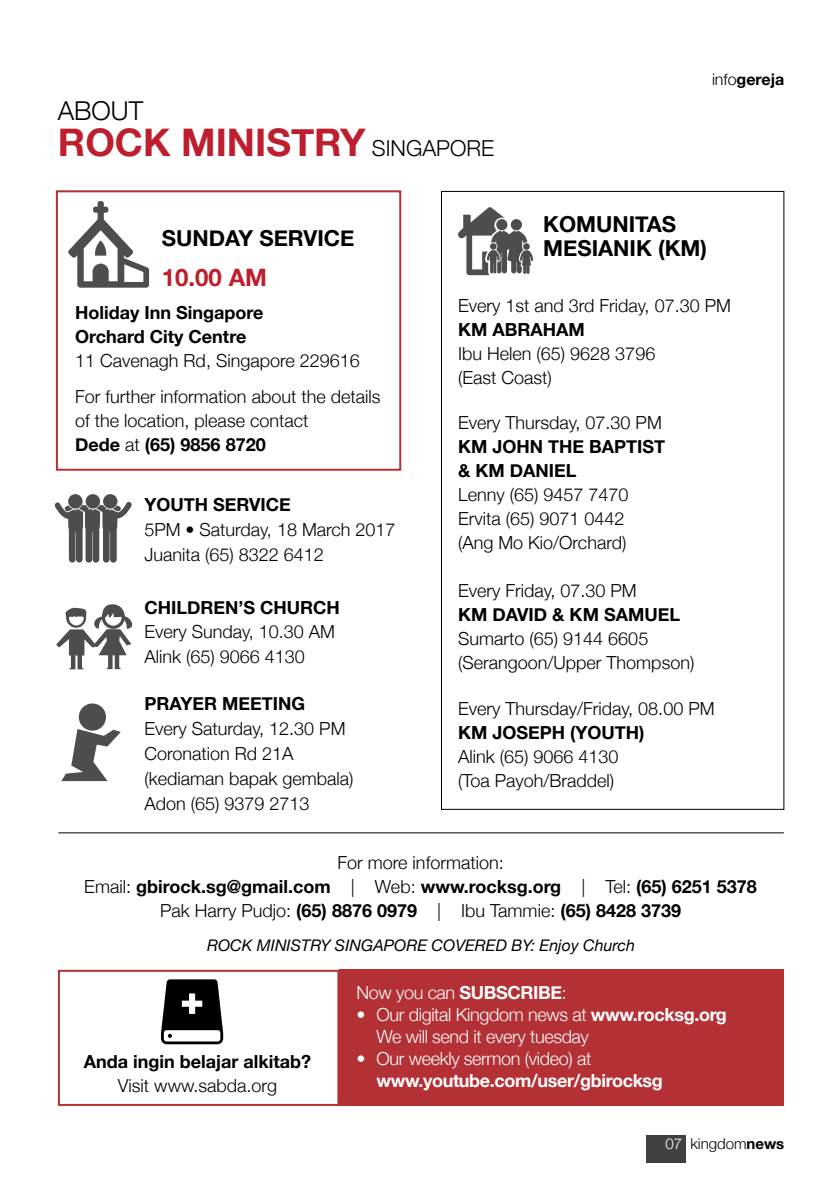
<style>
.page{position:relative;width:840px;height:1191px;background:#fff}
.page>*{position:absolute;margin:0;border:0;box-sizing:border-box;transform-origin:0 0}
.t1{font:700 38px "Helvetica Neue";color:#be1e2d}
.t2{font:300 26px "Helvetica Neue";color:#000}
.t3{font:700 24px "Helvetica Neue";color:#be1e2d}
.t4{font:700 22px/24px "Helvetica Neue";color:#000}
.t5{font:300 22px "Helvetica Neue";color:#000}
.t6{font:300 18px/24px "Helvetica Neue";color:#000}
.t7{font:700 18px/24px "Helvetica Neue";color:#000}
.t8{font:300 18px/22px "Helvetica Neue";letter-spacing:-.02em;color:#fff}
.t9{font:700 18px "Helvetica Neue";letter-spacing:-.02em;color:#fff}
.t10{font:italic 16px "Helvetica Neue";color:#000}
.t11{font:700 16px "Helvetica Neue";color:#000}
.t12{font:300 15px "Helvetica Neue";color:#000}
.s1{font-weight:300;font-size:22px;color:#000}
.s2{font-weight:300}
.s3{font-weight:700}
.s4{color:#fff}
</style>
<div class="page">
<div style="left:56px;top:190px;width:345px;height:281px;border:2px solid #b33035"></div>
<div style="left:645px;top:1135px;width:40px;height:27px;background:#414042"></div>
<div style="left:79px;top:703px;width:27px;height:27px;background:#4d4d4d;border-radius:50%"></div>
<svg style="left:61px;top:729px;width:60px;height:52px"></svg>
<svg style="left:68px;top:201px;width:81px;height:87px"></svg>
<svg style="left:458px;top:207px;width:74px;height:68px"></svg>
<div style="left:86px;top:494px;width:14px;height:14px;background:#4d4d4d;border-radius:50%"></div>
<svg style="left:68px;top:494px;width:15px;height:14px"></svg>
<div style="left:103px;top:494px;width:14px;height:14px;background:#4d4d4d;border-radius:50%"></div>
<svg style="left:55px;top:501px;width:77px;height:61px"></svg>
<svg style="left:56px;top:604px;width:77px;height:65px"></svg>
<hr style="left:58px;top:832px;width:725px;height:1px;background:#000">
<div style="left:58px;top:969px;width:281px;height:137px;border:2px solid #b33035"></div>
<div style="left:339px;top:969px;width:445px;height:137px;background:#b33035"></div>
<svg style="left:161px;top:979px;width:62px;height:65px"></svg>
<h2 class="t2" style="left:58px;top:90px;width:87px">ABOUT</h2>
<h1 class="t1" style="left:58px;top:112px;width:327px">ROCK MINISTRY <span class="s1">SING</span></h1>
<p class="t5" style="left:422px;top:130px;width:71px">APORE</p>
<p class="t11" style="left:711px;top:67px;width:74px"><span class="s2">info</span>gereja</p>
<p class="t4" style="left:162px;top:227px;width:16px">SUN</p>
<p class="t4" style="left:209px;top:227px;width:66px">DAY SERV</p>
<p class="t4" style="left:317px;top:227px;width:22px">ICE</p>
<h3 class="t3" style="left:162px;top:258px;width:106px">10.00 AM</h3>
<p class="t7" style="left:75px;top:301px;width:190px">Holiday Inn Singapore<br>Orchard City Centre</p>
<p class="t6" style="left:75px;top:341px;width:307px;line-height:36px">11 Cavenagh Rd, Singapore 229616<br>For further information about the details</p>
<p class="t6" style="left:75px;top:407px;width:235px">of the location, please contact<br><span class="s3">Dede</span> at <span class="s3">(65) 9856 8720</span></p>
<p class="t7" style="left:144px;top:493px;width:82px">YOUTH SERV</p>
<p class="t7" style="left:260px;top:493px;width:19px">ICE</p>
<p class="t6" style="left:144px;top:515px;width:253px;line-height:25px">5PM • Saturday, 18 March 2017<br>Juanita (65) 8322 6412</p>
<p class="t7" style="left:144px;top:595px;width:69px">CHILDREN</p>
<p class="t7" style="left:238px;top:595px;width:36px">’S CHURCH</p>
<p class="t6" style="left:144px;top:618px;width:190px;line-height:25px">Every Sunday, 10.30 AM<br>Alink (65) 9066 4130</p>
<p class="t7" style="left:144px;top:692px;width:25px">PRAYER</p>
<p class="t7" style="left:222px;top:692px;width:70px">MEETING</p>
<p class="t6" style="left:144px;top:715px;width:211px;line-height:25px">Every Saturday, 12.30 PM<br>Coronation Rd 21A (kediaman bapak gembala)<br>Adon (65) 9379 2713</p>
<p class="t4" style="left:543px;top:212px;width:165px">KOMUN ITAS<br>MESIAN IK (KM)</p>
<p class="t6" style="left:458px;top:292px;width:272px">Every 1st and 3rd Friday, 07.30 PM</p>
<p class="t7" style="left:458px;top:318px;width:73px">KM ABRAHA</p>
<p class="t7" style="left:568px;top:318px;width:18px">M</p>
<p class="t6" style="left:458px;top:340px;width:199px">Ibu Helen (65) 9628 3796 (East Coast)</p>
<p class="t6" style="left:458px;top:409px;width:203px">Every Thursday, 07.30 PM</p>
<p class="t7" style="left:458px;top:435px;width:209px">KM JOHN THE BAPTIST &amp; KM DAN IEL</p>
<p class="t6" style="left:458px;top:481px;width:172px">Lenny (65) 9457 7470<br>Ervita (65) 9071 0442 (Ang Mo Kio/Orchard)</p>
<p class="t6" style="left:458px;top:577px;width:178px">Every Friday, 07.30 PM</p>
<p class="t7" style="left:458px;top:603px;width:223px">KM DAVID &amp; KM SAMUE L</p>
<p class="t6" style="left:458px;top:625px;width:238px">Sumarto (65) 9144 6605 (Serangoon/Upper Thompson)</p>
<p class="t6" style="left:458px;top:695px;width:255px">Every Thursday/Friday, 08.00 PM</p>
<p class="t7" style="left:458px;top:721px;width:188px">KM JOSEPH (YOUTH)</p>
<p class="t6" style="left:458px;top:743px;width:162px">Alink (65) 9066 4130 (Toa Payoh/Braddel)</p>
<p class="t7" style="left:84px;top:851px;width:673px;text-align:center"><span class="s2">For more information:<br>Email:</span> gbirock.sg@gmail.com <span class="s2">| Web:</span> www.rocksg.org <span class="s2">| Tel:</span> (65) 6251 5378<br><span class="s2">Pak Harry Pudjo:</span> (65) 8876 0979 <span class="s2">| Ibu Tammie:</span> (65) 8428 3739</p>
<p class="t10" style="left:207px;top:933px;width:429px">ROCK MINISTRY SINGAPORE COVERED BY: Enjoy Church</p>
<p class="t7" style="left:84px;top:1050px;width:229px">Anda ingin belajar alkitab?</p>
<p class="t6" style="left:118px;top:1072px;width:161px">Visit www.sabda.org</p>
<p class="t8" style="left:356px;top:979px;width:153px">Now you can <span class="s3">SU BSCR</span></p>
<p class="t9" style="left:533px;top:978px;width:35px">IBE<span class="s2">:</span></p>
<p class="t8" style="left:376px;top:1001px;width:352px;text-indent:-20px">• Our digital Kingdom news at <span class="s3">www.rocksg.org<br></span>We will send it every tuesday</p>
<p class="t8" style="left:356px;top:1045px;width:236px">• Our weekly sermon (video) at</p>
<p class="t9" style="left:376px;top:1066px;width:288px">www.youtube.com/user/gbirocksg</p>
<p class="t12" style="left:665px;top:1131px;width:120px"><span class="s4">07</span> kingdom<span class="s3">news</span></p>
</div>
